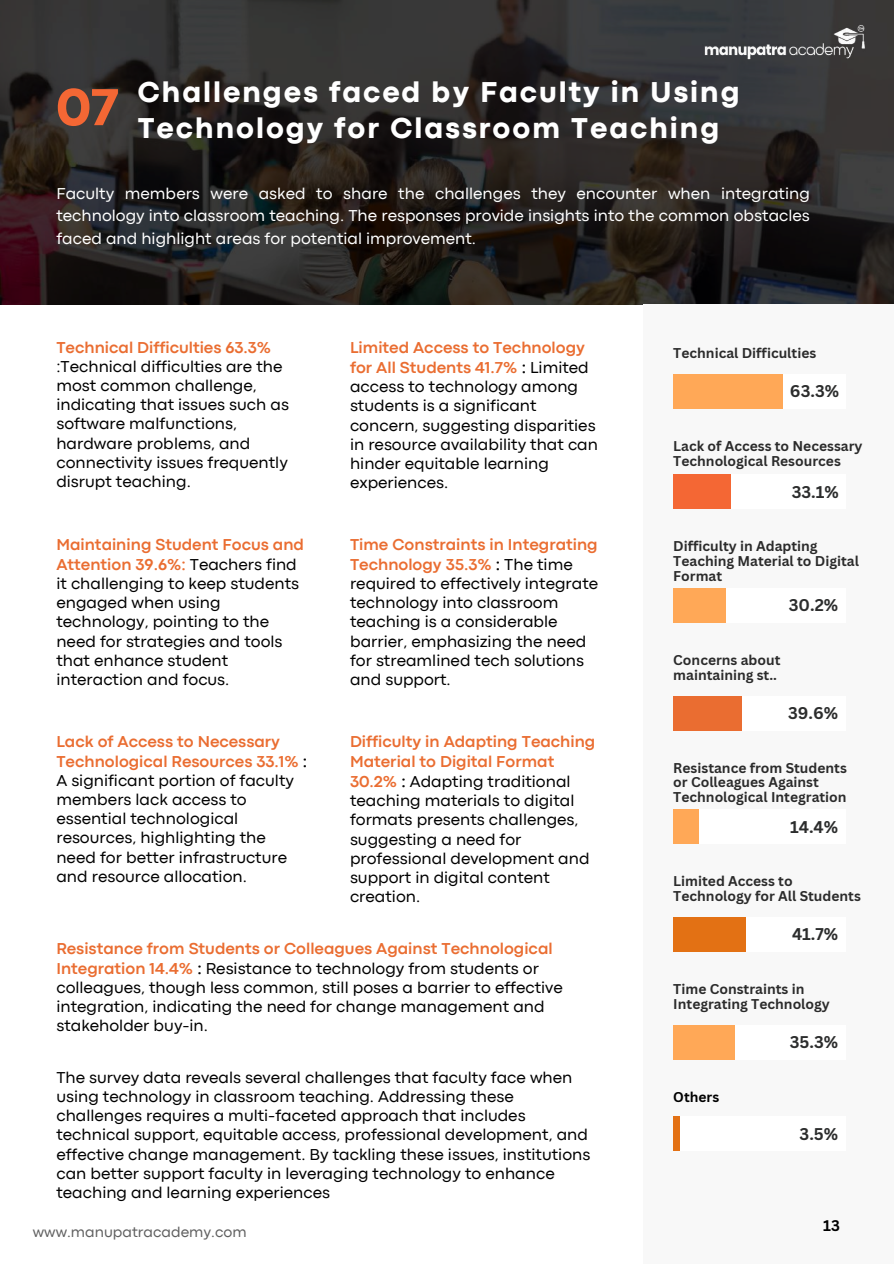
<style>
.page{position:relative;width:894px;height:1264px;background:#fff}
.page>*{position:absolute;margin:0;border:0;box-sizing:border-box;transform-origin:0 0}
.t1{font:800 30px/36px "Codec Pro";letter-spacing:.065em;color:#fff}
.t2{font:16.5px/19.4px "Codec Pro";color:#000}
.t3{font:16.5px/22.5px "Codec Pro";color:#fff;text-align:justify}
.t4{font:700 16.5px "Canva Sans";color:#2c2d2d}
.t5{font:700 16.5px "Codec Pro";color:#ea6d31}
.t6{font:15px "Codec Pro";color:#606060}
.t7{font:700 15px "Canva Sans";color:#000}
.t8{font:700 13.8px/14.7px "Canva Sans";color:#2b2b2b}
.t9{font:700 13.8px "Canva Sans";color:#000}
.s1{font-size:54.3px;color:#f46734}
.s2{font-weight:700;color:#ea6d31}
.s3{font-weight:700}
</style>
<div class="page">
<svg style="left:0;top:0;width:893px;height:305px;background:#2a2726"></svg>
<div style="left:643px;top:305px;width:250px;height:958px;background:#f8f8f8"></div>
<div style="left:673px;top:374px;width:172px;height:35px;background:#fff"></div>
<div style="left:673px;top:374px;width:109px;height:35px;background:#ffa857"></div>
<div style="left:673px;top:474px;width:172px;height:35px;background:#fff"></div>
<div style="left:673px;top:474px;width:57px;height:35px;background:#f46734"></div>
<div style="left:673px;top:588px;width:172px;height:35px;background:#fff"></div>
<div style="left:673px;top:588px;width:52px;height:35px;background:#ffa857"></div>
<div style="left:673px;top:696px;width:172px;height:34px;background:#fff"></div>
<div style="left:673px;top:696px;width:68px;height:34px;background:#ea6d31"></div>
<div style="left:673px;top:809px;width:172px;height:35px;background:#fff"></div>
<div style="left:673px;top:809px;width:25px;height:35px;background:#ffa857"></div>
<div style="left:673px;top:917px;width:172px;height:34px;background:#fff"></div>
<div style="left:673px;top:917px;width:72px;height:34px;background:#e37114"></div>
<div style="left:673px;top:1024px;width:172px;height:35px;background:#fff"></div>
<div style="left:673px;top:1024px;width:61px;height:35px;background:#ffa857"></div>
<div style="left:673px;top:1116px;width:172px;height:34px;background:#fff"></div>
<div style="left:673px;top:1116px;width:6px;height:34px;background:#e37114"></div>
<img style="left:702px;top:25px;width:163px;height:35px">
<h1 class="t1" style="left:138px;top:76px;width:603px;text-indent:-81px"><span class="s1">07</span> Challenges faced by Faculty in Using<br>Technology for Classroom Teaching</h1>
<p class="t3" style="left:56px;top:183px;width:754px">Faculty members were asked to share the challenges they encounter when integrating technology into classroom teaching. The responses provide insights into the common obstacles faced and highlight areas for potential improvement.</p>
<p class="t5" style="left:56px;top:341px;width:216px">Technical Difficulties 63.3%</p>
<p class="t2" style="left:56px;top:358px;width:234px">:Technical difficulties are the most common challenge, indicating that issues such as software malfunctions, hardware problems, and connectivity issues frequently disrupt teaching.</p>
<p class="t2" style="left:56px;top:536px;width:249px"><span class="s2">Maintaining Student Focus and<br>Attention 39.6%:</span> Teachers find it challenging to keep students engaged when using technology, pointing to the need for strategies and tools that enhance student interaction and focus.</p>
<p class="t2" style="left:56px;top:732px;width:252px"><span class="s2">Lack of Access to Necessary<br>Technological Resources 33.1%</span> <span class="s3">:<br></span>A significant portion of faculty members lack access to essential technological resources, highlighting the need for better infrastructure and resource allocation.</p>
<p class="t2" style="left:350px;top:339px;width:249px"><span class="s2">Limited Access to Technology for All Students 41.7%</span> <span class="s3">:</span> Limited access to technology among students is a significant concern, suggesting disparities in resource availability that can hinder equitable learning experiences.</p>
<p class="t2" style="left:350px;top:536px;width:249px"><span class="s2">Time Constraints in Integrating<br>Technology 35.3%</span> <span class="s3">:</span> The time required to effectively integrate technology into classroom teaching is a considerable barrier, emphasizing the need for streamlined tech solutions and support.</p>
<p class="t2" style="left:350px;top:732px;width:247px"><span class="s2">Difficulty in Adapting Teaching<br>Material to Digital Format<br>30.2%</span> <span class="s3">:</span> Adapting traditional teaching materials to digital formats presents challenges, suggesting a need for professional development and support in digital content creation.</p>
<p class="t2" style="left:56px;top:939px;width:507px"><span class="s2">Resistance from Students or Colleagues Against Technological Integration 14.4%</span> <span class="s3">:</span> Resistance to technology from students or colleagues, though less common, still poses a barrier to effective integration, indicating the need for change management and stakeholder buy-in.</p>
<p class="t2" style="left:56px;top:1069px;width:535px">The survey data reveals several challenges that faculty face when using technology in classroom teaching. Addressing these challenges requires a multi-faceted approach that includes technical support, equitable access, professional development, and effective change management. By tackling these issues, institutions can better support faculty in leveraging technology to enhance teaching and learning experiences</p>
<p class="t6" style="left:33px;top:1226px;width:215px">www.manupatracademy.com</p>
<p class="t8" style="left:673px;top:345px;width:144px">Technical Difficulties</p>
<p class="t4" style="left:789px;top:379px;width:51px">63.3%</p>
<p class="t8" style="left:673px;top:438px;width:191px">Lack of Access to Necessary<br>Technological Resources</p>
<p class="t4" style="left:791px;top:480px;width:49px">33.1%</p>
<p class="t8" style="left:673px;top:538px;width:187px">Difficulty in Adapting<br>Teaching Material to Digital<br>Format</p>
<p class="t4" style="left:788px;top:593px;width:51px">30.2%</p>
<p class="t8" style="left:673px;top:652px;width:109px">Concerns about maintaining st..</p>
<p class="t4" style="left:788px;top:701px;width:51px">39.6%</p>
<p class="t8" style="left:673px;top:760px;width:175px">Resistance from Students or Colleagues Against<br>Technological Integration</p>
<p class="t4" style="left:789px;top:815px;width:50px">14.4%</p>
<p class="t8" style="left:673px;top:873px;width:189px">Limited Access to<br>Technology for All Students</p>
<p class="t4" style="left:791px;top:922px;width:48px">41.7%</p>
<p class="t8" style="left:673px;top:981px;width:158px">Time Constraints in<br>Integrating Technology</p>
<p class="t9" style="left:673px;top:1086px;width:47px">Others</p>
<p class="t4" style="left:789px;top:1030px;width:50px">35.3%</p>
<p class="t4" style="left:799px;top:1122px;width:40px">3.5%</p>
<p class="t7" style="left:822px;top:1214px;width:18px">13</p>
</div>
